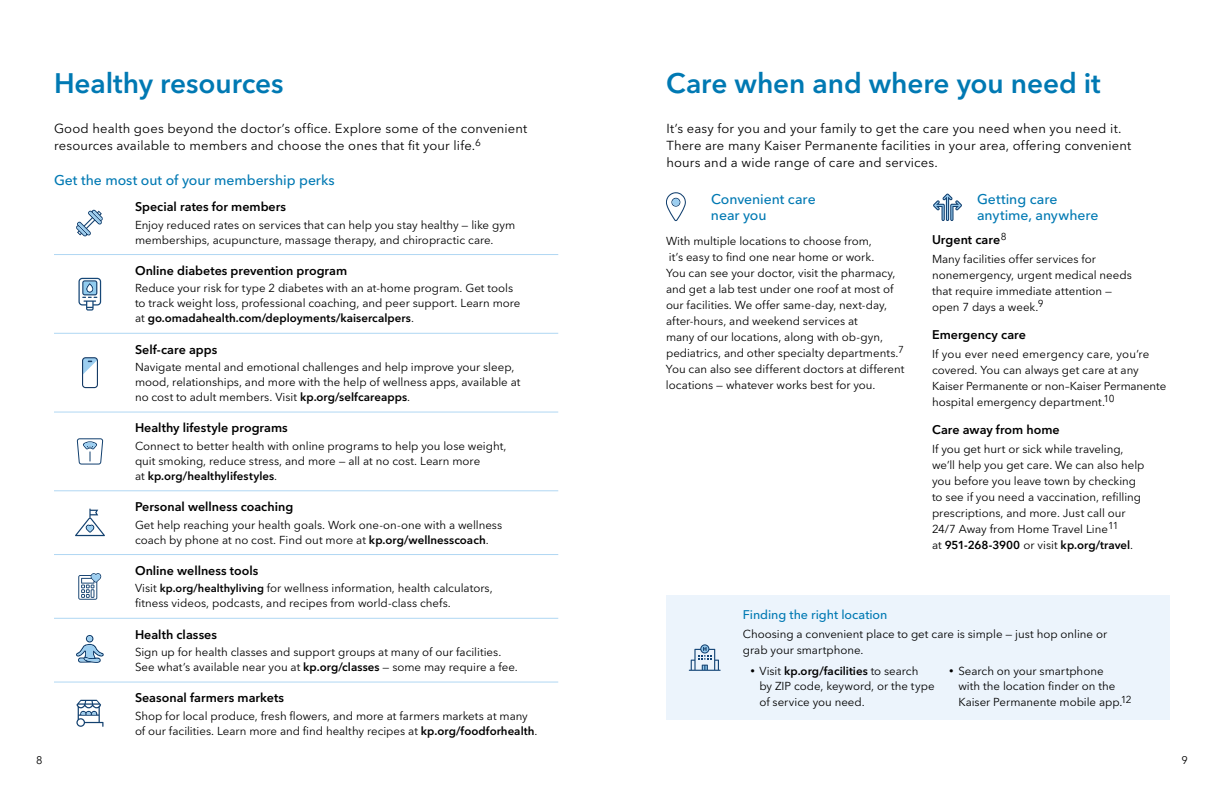
<style>
.page{position:relative;width:1224px;height:792px;background:#fff}
.page>*{position:absolute;margin:0;border:0;box-sizing:border-box;transform-origin:0 0}
.t1{font:600 28px "Avenir Next LT Pro";letter-spacing:-.005em;color:#0079b3}
.t2{font:500 14px/16px "Avenir Next LT Pro";letter-spacing:-.005em;color:#0079b3}
.t3{font:13px/17px "Avenir Next LT Pro";letter-spacing:.01em;color:#000}
.t4{font:600 12.5px "Avenir Next LT Pro";color:#000}
.t5{font:500 12.5px "Avenir Next LT Pro";letter-spacing:-.005em;color:#0079b3}
.t6{font:11.5px/16px "Avenir Next LT Pro";color:#000}
.t7{font:11px "Avenir Next LT Pro";color:#000}
.s1{font-weight:600}
.s2{font-weight:600;font-size:11px}
.s3{font-size:9px}
</style>
<div class="page">
<svg style="left:666px;top:192px;width:20px;height:29px"></svg>
<div style="left:672px;top:199px;width:7px;height:7px;background:#9ccef0;border-radius:50%"></div>
<svg style="left:933px;top:194px;width:29px;height:27px"></svg>
<hr style="left:54px;top:254px;width:72px;height:1px;background:#b0d7f3">
<hr style="left:126px;top:254px;width:432px;height:1px;background:#b0d7f3">
<hr style="left:54px;top:333px;width:72px;height:1px;background:#b0d7f3">
<hr style="left:126px;top:333px;width:432px;height:1px;background:#b0d7f3">
<hr style="left:54px;top:412px;width:72px;height:1px;background:#b0d7f3">
<hr style="left:126px;top:412px;width:432px;height:1px;background:#b0d7f3">
<hr style="left:54px;top:490px;width:72px;height:1px;background:#b0d7f3">
<hr style="left:126px;top:490px;width:432px;height:1px;background:#b0d7f3">
<hr style="left:54px;top:554px;width:72px;height:1px;background:#b0d7f3">
<hr style="left:126px;top:554px;width:432px;height:1px;background:#b0d7f3">
<hr style="left:54px;top:618px;width:72px;height:1px;background:#b0d7f3">
<hr style="left:126px;top:618px;width:432px;height:1px;background:#b0d7f3">
<hr style="left:54px;top:682px;width:72px;height:1px;background:#b0d7f3">
<hr style="left:126px;top:682px;width:432px;height:1px;background:#b0d7f3">
<svg style="left:76px;top:209px;width:27px;height:28px"></svg>
<svg style="left:78px;top:278px;width:23px;height:33px"></svg>
<svg style="left:82px;top:357px;width:16px;height:31px"></svg>
<svg style="left:77px;top:438px;width:26px;height:27px"></svg>
<svg style="left:75px;top:509px;width:30px;height:27px"></svg>
<svg style="left:78px;top:573px;width:23px;height:27px"></svg>
<svg style="left:76px;top:635px;width:28px;height:28px"></svg>
<svg style="left:76px;top:700px;width:27px;height:27px"></svg>
<div style="left:666px;top:595px;width:504px;height:125px;background:#ecf4fc"></div>
<svg style="left:689px;top:644px;width:32px;height:27px"></svg>
<h1 class="t1" style="left:54px;top:66px;width:231px">Healthy resources</h1>
<h1 class="t1" style="left:666px;top:66px;width:436px">Care when and where you need it</h1>
<p class="t3" style="left:54px;top:120px;width:475px">Good health goes beyond the doctor’s office. Explore some of the convenient resources available to members and choose the ones that fit your life.<sup>6</sup></p>
<p class="t2" style="left:54px;top:173px;width:282px">Get the most out of your membership perks</p>
<p class="t4" style="left:135px;top:199px;width:153px">Special rates for members</p>
<p class="t6" style="left:135px;top:217px;width:382px;line-height:15px">Enjoy reduced rates on services that can help you stay healthy — like gym memberships, acupuncture, massage therapy, and chiropractic care.</p>
<p class="t4" style="left:135px;top:263px;width:214px">Online diabetes prevention program</p>
<p class="t6" style="left:135px;top:281px;width:387px;line-height:15px">Reduce your risk for type 2 diabetes with an at-home program. Get tools to track weight loss, professional coaching, and peer support. Learn more at <span class="s1">go.omadahealth.com/deployments/kaisercalpers</span>.</p>
<p class="t4" style="left:135px;top:342px;width:84px">Self-care apps</p>
<p class="t6" style="left:135px;top:360px;width:387px;line-height:15px">Navigate mental and emotional challenges and help improve your sleep, mood, relationships, and more with the help of wellness apps, available at no cost to adult members. Visit <span class="s1">kp.org/selfcareapps</span>.</p>
<p class="t4" style="left:135px;top:420px;width:154px">Healthy lifestyle programs</p>
<p class="t6" style="left:135px;top:439px;width:373px;line-height:15px">Connect to better health with online programs to help you lose weight, quit smoking, reduce stress, and more — all at no cost. Learn more<br>at <span class="s1">kp.org/healthylifestyles</span>.</p>
<p class="t4" style="left:135px;top:499px;width:160px">Personal wellness coaching</p>
<p class="t6" style="left:135px;top:517px;width:369px;line-height:15px">Get help reaching your health goals. Work one-on-one with a wellness coach by phone at no cost. Find out more at <span class="s1">kp.org/wellnesscoach</span>.</p>
<p class="t4" style="left:135px;top:563px;width:125px">Online wellness tools</p>
<p class="t6" style="left:135px;top:581px;width:359px;line-height:15px">Visit <span class="s2">kp.org/healthyliving</span> for wellness information, health calculators, fitness videos, podcasts, and recipes from world-class chefs.</p>
<p class="t4" style="left:135px;top:627px;width:84px">Health classes</p>
<p class="t6" style="left:135px;top:645px;width:384px;line-height:15px">Sign up for health classes and support groups at many of our facilities.<br>See what’s available near you at <span class="s1">kp.org/classes</span> — some may require a fee.</p>
<p class="t4" style="left:135px;top:690px;width:151px">Seasonal farmers markets</p>
<p class="t6" style="left:135px;top:709px;width:404px;line-height:15px">Shop for local produce, fresh flowers, and more at farmers markets at many of our facilities. Learn more and find healthy recipes at <span class="s1">kp.org/foodforhealth</span>.</p>
<p class="t3" style="left:666px;top:120px;width:466px">It’s easy for you and your family to get the care you need when you need it.<br>There are many Kaiser Permanente facilities in your area, offering convenient hours and a wide range of care and services.</p>
<p class="t2" style="left:711px;top:191px;width:106px">Convenient care near you</p>
<p class="t6" style="left:666px;top:233px;width:240px">With multiple locations to choose from,<br>it’s easy to find one near home or work.<br>You can see your doctor, visit the pharmacy, and get a lab test under one roof at most of our facilities. We offer same-day, next-day, after-hours, and weekend services at<br>many of our locations, along with ob-gyn, pediatrics, and other specialty departments.<sup>7<br></sup>You can also see different doctors at different locations — whatever works best for you.</p>
<p class="t2" style="left:977px;top:191px;width:123px">Getting care anytime, anywhere</p>
<p class="t4" style="left:932px;top:232px;width:76px">Urgent care<sup>8</sup></p>
<p class="t6" style="left:932px;top:251px;width:201px">Many facilities offer services for nonemergency, urgent medical needs that require immediate attention — open 7 days a week.<sup>9</sup></p>
<p class="t4" style="left:932px;top:327px;width:95px">Emergency care</p>
<p class="t6" style="left:932px;top:346px;width:236px">If you ever need emergency care, you’re covered. You can always get care at any Kaiser Permanente or non–Kaiser Permanente hospital emergency department.<sup>10</sup></p>
<p class="t4" style="left:932px;top:422px;width:129px">Care away from home</p>
<p class="t6" style="left:932px;top:441px;width:214px">If you get hurt or sick while traveling, we’ll help you get care. We can also help you before you leave town by checking to see if you need a vaccination, refilling prescriptions, and more. Just call our 24/7 Away from Home Travel Line<sup>11<br></sup>at <span class="s1">951-268-3900</span> or visit <span class="s1">kp.org/travel</span>.</p>
<p class="t5" style="left:743px;top:607px;width:146px">Finding the right location</p>
<p class="t6" style="left:743px;top:626px;width:366px">Choosing a convenient place to get care is simple — just hop online or grab your smartphone.</p>
<p class="t6" style="left:759px;top:663px;width:177px;text-indent:-9px"><span class="s3">•</span> Visit <span class="s1">kp.org/facilities</span> to search<br>by ZIP code, keyword, or the type of service you need.</p>
<p class="t6" style="left:958px;top:663px;width:175px;text-indent:-9px"><span class="s3">•</span> Search on your smartphone<br>with the location finder on the<br>Kaiser Permanente mobile app.<sup>12</sup></p>
<p class="t7" style="left:36px;top:754px;width:8px">8</p>
<p class="t7" style="left:1182px;top:754px;width:8px">9</p>
</div>
